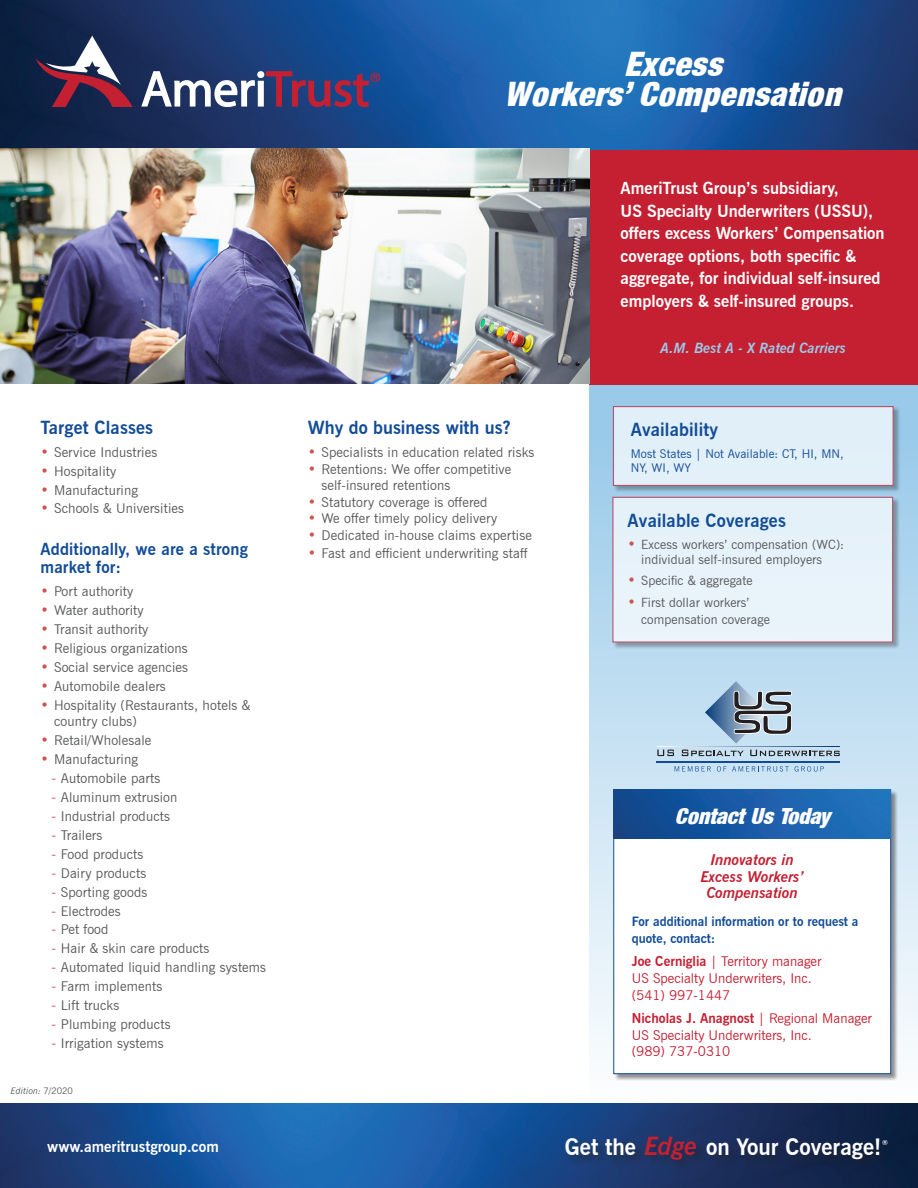
<style>
.page{position:relative;width:918px;height:1188px;background:#fff}
.page>*{position:absolute;margin:0;border:0;box-sizing:border-box;transform-origin:0 0}
.Header_-_Title{font:italic 33px "Acmo Display S Si";letter-spacing:.02em;color:#fff}
.t1{font:28.2px "Myriad Pro";color:#c42032}
.t2{font:700 22.5px "News Gothic BT";color:#fff}
.t3{font:italic 21.75px "Acmo Display S Si";color:#fff}
.Target_Classes_Title{font:700 18px "News Gothic BT";letter-spacing:.01em;color:#124c98}
.Program_Description{font:700 16.5px/22.5px "News Gothic BT";color:#fff}
.Target_Classes_Title-2{font:700 16.5px/18px "News Gothic BT";letter-spacing:.01em;color:#124c98}
.t4{font:italic 700 15px/16.5px "News Gothic BT";color:#c42032;text-align:center}
.t5{font:700 15px "News Gothic BT";color:#fff}
.t6{font:italic 700 14.25px "News Gothic BT";color:#99caea}
.t7{font:13.5px/16.5px "News Gothic BT";letter-spacing:.01em;color:#57585a}
.t8{font:13.5px/16.6px "News Gothic BT";color:#c42032}
.t9{font:12.75px/15px "News Gothic BT";letter-spacing:.01em;color:#57585a}
.t10{font:700 12.75px/16.6px "News Gothic BT";color:#124c98}
.Target_Classes_Title-3{font:12px/14.4px "News Gothic BT";letter-spacing:.01em;color:#124c98}
.t11{font:italic 9px "News Gothic BT";color:#57585a}
.t12{font:700 7.05px "News Gothic BT";color:#fff}
.s1{font-size:14.25px;color:#cd534d}
.s2{font-style:normal}
.s3{font-weight:700}
.s4{font-style:italic;font-size:25.5px;color:#c42032}
</style>
<div class="page">
<div style="left:589px;top:374px;width:329px;height:744px;background:linear-gradient(to bottom,#92c4e6,#feffff)"></div>
<div style="left:589px;top:82px;width:329px;height:302px;background:#c42032"></div>
<img style="left:0;top:0;width:918px;height:149px">
<img style="left:0;top:1104px;width:918px;height:84px">
<div style="left:563px;top:1134px;width:328px;height:39px;background:#231f20;opacity:.5"></div>
<div style="left:614px;top:790px;width:284px;height:291px;background:#231f20;opacity:.48"></div>
<div style="left:613px;top:790px;width:278px;height:284px;background:#fff;border:1px solid #124c98"></div>
<img style="left:613px;top:790px;width:278px;height:49px">
<svg style="left:140px;top:70px;width:230px;height:38px"></svg>
<svg style="left:36px;top:36px;width:97px;height:71px;background:#503f5d"></svg>
<div style="left:613px;top:406px;width:287px;height:87px;background:#231f20;opacity:.5"></div>
<div style="left:613px;top:406px;width:281px;height:80px;background:#e1eff8;border:1px solid #c42032"></div>
<div style="left:612px;top:497px;width:288px;height:153px;background:#231f20;opacity:.5"></div>
<div style="left:612px;top:497px;width:281px;height:146px;background:#e7f2fa"></div>
<img style="left:0;top:148px;width:590px;height:236px">
<img style="left:657px;top:746px;width:183px;height:1px">
<svg style="left:657px;top:750px;width:17px;height:6px"></svg>
<svg style="left:682px;top:750px;width:62px;height:6px"></svg>
<svg style="left:750px;top:750px;width:90px;height:6px"></svg>
<img style="left:705px;top:681px;width:62px;height:63px">
<svg style="left:733px;top:690px;width:59px;height:45px;background:#8d97a1"></svg>
<hr style="left:657px;top:761px;width:183px;height:1px;background:#124c98">
<svg style="left:675px;top:766px;width:36px;height:5px"></svg>
<svg style="left:717px;top:766px;width:72px;height:6px"></svg>
<svg style="left:795px;top:766px;width:29px;height:6px"></svg>
<p class="Target_Classes_Title" style="left:40px;top:416px;width:114px">Target Classes</p>
<p class="t7" style="left:40px;top:444px;width:118px"><span class="s1">•</span> Service Industries</p>
<p class="t7" style="left:40px;top:463px;width:77px"><span class="s1">•</span> Hospitality</p>
<p class="t7" style="left:40px;top:482px;width:99px"><span class="s1">•</span> Manufacturing</p>
<p class="t7" style="left:40px;top:500px;width:145px"><span class="s1">•</span> Schools &amp; Universities</p>
<p class="Target_Classes_Title-2" style="left:40px;top:540px;width:209px">Additionally, we are a strong market for:</p>
<p class="t7" style="left:40px;top:583px;width:94px"><span class="s1">•</span> Port authority</p>
<p class="t7" style="left:40px;top:602px;width:105px"><span class="s1">•</span> Water authority</p>
<p class="t7" style="left:40px;top:621px;width:109px"><span class="s1">•</span> Transit authority</p>
<p class="t7" style="left:40px;top:640px;width:149px"><span class="s1">•</span> Religious organizations</p>
<p class="t7" style="left:40px;top:659px;width:149px"><span class="s1">•</span> Social service agencies</p>
<p class="t7" style="left:40px;top:678px;width:127px"><span class="s1">•</span> Automobile dealers</p>
<p class="t7" style="left:54px;top:697px;width:198px;text-indent:-14px"><span class="s1">•</span> Hospitality (Restaurants, hotels &amp; country clubs)</p>
<p class="t7" style="left:40px;top:732px;width:112px"><span class="s1">•</span> Retail/Wholesale</p>
<p class="t7" style="left:40px;top:751px;width:99px"><span class="s1">•</span> Manufacturing</p>
<p class="t7" style="left:52px;top:770px;width:110px"><span class="s1">-</span> Automobile parts</p>
<p class="t7" style="left:52px;top:789px;width:127px"><span class="s1">-</span> Aluminum extrusion</p>
<p class="t7" style="left:52px;top:808px;width:120px"><span class="s1">-</span> Industrial products</p>
<p class="t7" style="left:52px;top:827px;width:52px"><span class="s1">-</span> Trailers</p>
<p class="t7" style="left:52px;top:846px;width:93px"><span class="s1">-</span> Food products</p>
<p class="t7" style="left:52px;top:865px;width:96px"><span class="s1">-</span> Dairy products</p>
<p class="t7" style="left:52px;top:883px;width:97px"><span class="s1">-</span> Sporting goods</p>
<p class="t7" style="left:52px;top:902px;width:71px"><span class="s1">-</span> Electrodes</p>
<p class="t7" style="left:52px;top:921px;width:58px"><span class="s1">-</span> Pet food</p>
<p class="t7" style="left:52px;top:940px;width:159px"><span class="s1">-</span> Hair &amp; skin care products</p>
<p class="t7" style="left:52px;top:959px;width:216px"><span class="s1">-</span> Automated liquid handling systems</p>
<p class="t7" style="left:52px;top:978px;width:112px"><span class="s1">-</span> Farm implements</p>
<p class="t7" style="left:52px;top:997px;width:69px"><span class="s1">-</span> Lift trucks</p>
<p class="t7" style="left:52px;top:1016px;width:121px"><span class="s1">-</span> Plumbing products</p>
<p class="t7" style="left:52px;top:1035px;width:113px"><span class="s1">-</span> Irrigation systems</p>
<p class="t11" style="left:11px;top:1085px;width:64px">Edition: <span class="s2">7/2020</span></p>
<h2 class="t1" style="left:369px;top:65px;width:13px">®</h2>
<p class="Header_-_Title" style="left:624px;top:46px;width:99px">Excess</p>
<p class="Header_-_Title" style="left:504px;top:76px;width:338px">Workers’ Compensation</p>
<p class="Program_Description" style="left:621px;top:177px;width:266px">AmeriTrust Group’s subsidiary,<br>US Specialty Underwriters (USSU), offers excess Workers’ Compensation coverage options, both specific &amp; aggregate, for individual self-insured employers &amp; self-insured groups.</p>
<p class="t6" style="left:661px;top:339px;width:187px">A.M. Best A - X Rated Carriers</p>
<p class="Target_Classes_Title" style="left:308px;top:416px;width:204px">Why do business with us?</p>
<p class="t7" style="left:308px;top:444px;width:228px"><span class="s1">•</span> Specialists in education related risks</p>
<p class="t7" style="left:321px;top:460px;width:191px;text-indent:-14px"><span class="s1">•</span> Retentions: We offer competitive self-insured retentions</p>
<p class="t7" style="left:308px;top:493px;width:181px"><span class="s1">•</span> Statutory coverage is offered</p>
<p class="t7" style="left:308px;top:510px;width:191px"><span class="s1">•</span> We offer timely policy delivery</p>
<p class="t7" style="left:308px;top:526px;width:225px"><span class="s1">•</span> Dedicated in-house claims expertise</p>
<p class="t7" style="left:308px;top:544px;width:221px"><span class="s1">•</span> Fast and efficient underwriting staff</p>
<p class="Target_Classes_Title" style="left:631px;top:419px;width:89px">Availability</p>
<p class="Target_Classes_Title-3" style="left:631px;top:446px;width:215px">Most States | Not Available: CT, HI, MN,<br>NY, WI, WY</p>
<p class="Target_Classes_Title" style="left:628px;top:510px;width:160px">Available Coverages</p>
<p class="t9" style="left:641px;top:537px;width:205px;text-indent:-14px"><span class="s1">•</span> Excess workers’ compensation (WC): individual self-insured employers</p>
<p class="t9" style="left:628px;top:573px;width:127px"><span class="s1">•</span> Specific &amp; aggregate</p>
<p class="t9" style="left:641px;top:594px;width:130px;line-height:16.5px;text-indent:-14px"><span class="s1">•</span> First dollar workers’ compensation coverage</p>
<h3 class="t3" style="left:675px;top:804px;width:156px">Contact Us Today</h3>
<p class="t4" style="left:701px;top:852px;width:105px">Innovators in<br>Excess Workers’<br>Compensation</p>
<p class="t10" style="left:632px;top:913px;width:228px">For additional information or to request a quote, contact:</p>
<p class="t8" style="left:632px;top:953px;width:191px"><span class="s3">Joe Cerniglia</span> | Territory manager<br>US Specialty Underwriters, Inc. (541) 997-1447</p>
<p class="t8" style="left:632px;top:1010px;width:242px"><span class="s3">Nicholas J. Anagnost</span> | Regional Manager<br>US Specialty Underwriters, Inc.<br>(989) 737-0310</p>
<p class="t5" style="left:47px;top:1137px;width:173px">www.ameritrustgroup.com</p>
<h3 class="t2" style="left:565px;top:1134px;width:318px">Get the <span class="s4">Edge</span> on Your Coverage!</h3>
<p class="t12" style="left:882px;top:1139px;width:7px">®</p>
</div>
